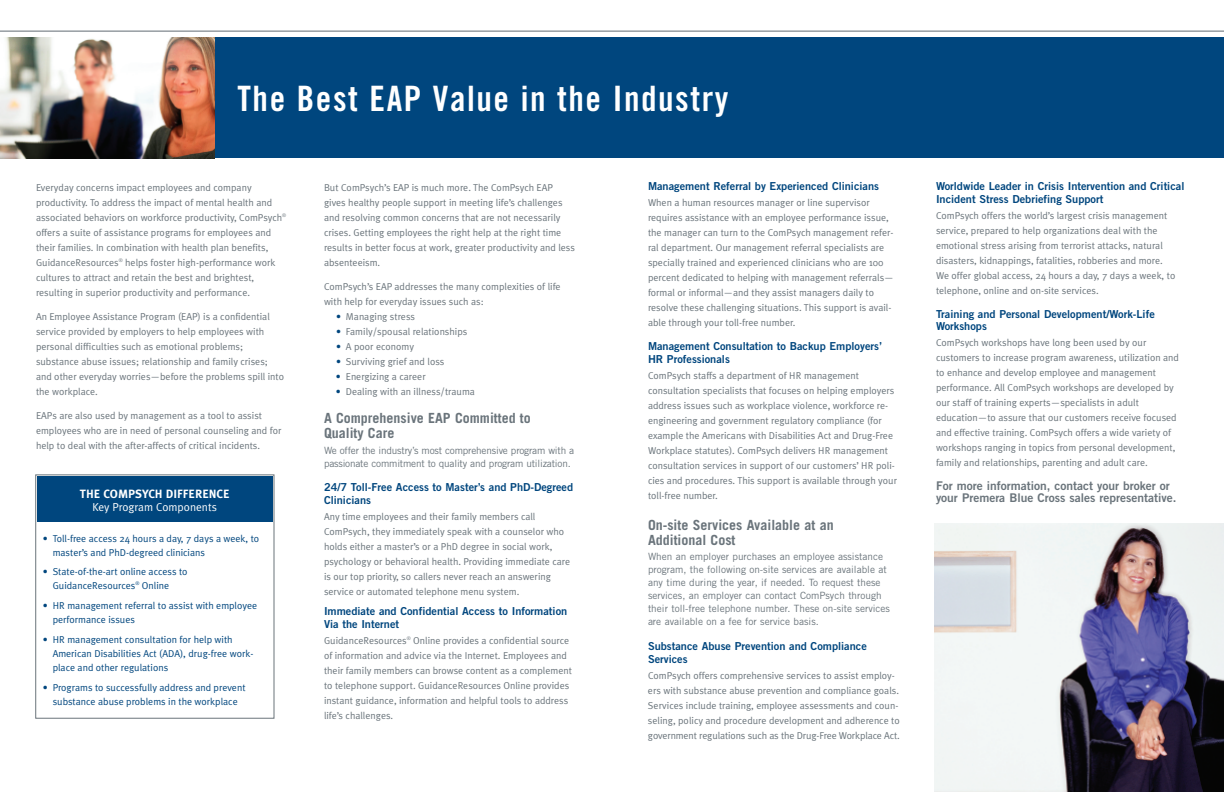
<style>
.page{position:relative;width:1224px;height:792px;background:#fff}
.page>*{position:absolute;margin:0;border:0;box-sizing:border-box;transform-origin:0 0}
.t1{font:35px "Trade Gothic LT Std Bd Cn 20";letter-spacing:.045em;color:#fff}
.t2{font:700 14px/15px "Trade Gothic LT Std";color:#6a747b}
.t3{font:12px/12px "Trade Gothic LT Std Bd 2";color:#6a747b}
.t4{font:700 12px "Meta Plus";color:#fff}
.t5{font:11.5px "Meta Plus Normal";color:#fff}
.t6{font:11px/12.5px "Trade Gothic LT Std Bd 2";color:#00467e}
.t7{font:10px/15px "Meta Plus Normal";color:#6a747b}
.t8{font:10px/14px "Meta Plus Normal";color:#00467e}
.t9{font:10px/13px "Trade Gothic LT Std";color:#6a747b}
.t10{font:10px/13px "Trade Gothic LT Std";letter-spacing:-.02em;color:#6a747b}
.s1{color:#00467e}
</style>
<div class="page">
<div style="left:2px;top:37px;width:1222px;height:121px;background:#00467e"></div>
<hr style="left:0;top:30px;width:1224px;height:2px;background:#959ca1">
<img style="left:0;top:37px;width:215px;height:121px">
<div style="left:35px;top:474px;width:239px;height:245px;border:1px solid #6a747b"></div>
<div style="left:37px;top:477px;width:236px;height:45px;background:#00467e"></div>
<img style="left:934px;top:523px;width:290px;height:269px">
<h1 class="t1" style="left:237px;top:86px;width:493px">The Best EAP Value in the Industry</h1>
<p class="t7" style="left:36px;top:180px;width:252px">Everyday concerns impact employees and company productivity. To address the impact of mental health and associated behaviors on workforce productivity, ComPsych<sup>® </sup>offers a suite of assistance programs for employees and their families. In combination with health plan benefits, GuidanceResources<sup>®</sup> helps foster high-performance work cultures to attract and retain the best and brightest, resulting in superior productivity and performance.</p>
<p class="t7" style="left:36px;top:309px;width:250px">An Employee Assistance Program (EAP) is a confidential service provided by employers to help employees with personal difficulties such as emotional problems; substance abuse issues; relationship and family crises; and other everyday worries—before the problems spill into the workplace.</p>
<p class="t7" style="left:36px;top:408px;width:247px">EAPs are also used by management as a tool to assist employees who are in need of personal counseling and for help to deal with the after-affects of critical incidents.</p>
<p class="t4" style="left:80px;top:487px;width:151px">THE COMPSYCH DIFFERENCE</p>
<p class="t5" style="left:93px;top:500px;width:126px">Key Program Components</p>
<p class="t8" style="left:53px;top:531px;width:208px;text-indent:-10px">• Toll-free access 24 hours a day, 7 days a week, to master’s and PhD-degreed clinicians</p>
<p class="t8" style="left:53px;top:565px;width:137px;text-indent:-10px">• State-of-the-art online access to<br>GuidanceResources<sup>®</sup> Online</p>
<p class="t8" style="left:53px;top:599px;width:206px;text-indent:-10px">• HR management referral to assist with employee performance issues</p>
<p class="t8" style="left:53px;top:632px;width:202px;text-indent:-10px">• HR management consultation for help with<br>American Disabilities Act (ADA), drug-free work&shy;place and other regulations</p>
<p class="t8" style="left:43px;top:680px;width:204px;text-align:center">• Programs to successfully address and prevent substance abuse problems in the workplace</p>
<p class="t7" style="left:324px;top:180px;width:253px">But ComPsych’s EAP is much more. The ComPsych EAP gives healthy people support in meeting life’s challenges and resolving common concerns that are not necessarily crises. Getting employees the right help at the right time results in better focus at work, greater productivity and less absenteeism.</p>
<p class="t7" style="left:324px;top:279px;width:238px">ComPsych’s EAP addresses the many complexities of life with help for everyday issues such as:</p>
<p class="t7" style="left:336px;top:309px;width:81px"><span class="s1">•</span> Managing stress</p>
<p class="t7" style="left:336px;top:324px;width:133px"><span class="s1">•</span> Family/spousal relationships</p>
<p class="t7" style="left:336px;top:339px;width:80px"><span class="s1">•</span> A poor economy</p>
<p class="t7" style="left:336px;top:354px;width:110px"><span class="s1">•</span> Surviving grief and loss</p>
<p class="t7" style="left:336px;top:369px;width:91px"><span class="s1">•</span> Energizing a career</p>
<p class="t7" style="left:336px;top:384px;width:140px"><span class="s1">•</span> Dealing with an illness/trauma</p>
<h2 class="t2" style="left:324px;top:411px;width:208px">A Comprehensive EAP Committed to<br>Quality Care</h2>
<p class="t10" style="left:324px;top:445px;width:252px">We offer the industry’s most comprehensive program with a passionate commitment to quality and program utilization.</p>
<p class="t6" style="left:324px;top:482px;width:251px">24/7 Toll-Free Access to Master’s and PhD-Degreed<br>Clinicians</p>
<p class="t7" style="left:324px;top:509px;width:248px">Any time employees and their family members call ComPsych, they immediately speak with a counselor who holds either a master’s or a PhD degree in social work, psychology or behavioral health. Providing immediate care is our top priority, so callers never reach an answering service or automated telephone menu system.</p>
<p class="t6" style="left:324px;top:606px;width:245px">Immediate and Confidential Access to Information<br>Via the Internet</p>
<p class="t7" style="left:324px;top:633px;width:249px">GuidanceResources<sup>®</sup> Online provides a confidential source of information and advice via the Internet. Employees and their family members can browse content as a complement to telephone support. GuidanceResources Online provides instant guidance, information and helpful tools to address life’s challenges.</p>
<p class="t6" style="left:648px;top:181px;width:233px">Management Referral by Experienced Clinicians</p>
<p class="t7" style="left:648px;top:195px;width:247px">When a human resources manager or line supervisor requires assistance with an employee performance issue, the manager can turn to the ComPsych management refer&shy;ral department. Our management referral specialists are specially trained and experienced clinicians who are 100 percent dedicated to helping with management referrals— formal or informal—and they assist managers daily to resolve these challenging situations. This support is avail&shy;able through your toll-free number.</p>
<p class="t6" style="left:648px;top:341px;width:236px">Management Consultation to Backup Employers’<br>HR Professionals</p>
<p class="t7" style="left:648px;top:368px;width:251px">ComPsych staffs a department of HR management consultation specialists that focuses on helping employers address issues such as workplace violence, workforce re&shy;engineering and government regulatory compliance (for example the Americans with Disabilities Act and Drug-Free Workplace statutes). ComPsych delivers HR management consultation services in support of our customers’ HR poli&shy;cies and procedures. This support is available through your toll-free number.</p>
<h2 class="t2" style="left:648px;top:518px;width:187px">On-site Services Available at an<br>Additional Cost</h2>
<p class="t9" style="left:648px;top:551px;width:244px">When an employer purchases an employee assistance program, the following on-site services are available at any time during the year, if needed. To request these services, an employer can contact ComPsych through their toll-free telephone number. These on-site services are available on a fee for service basis.</p>
<p class="t6" style="left:648px;top:641px;width:220px">Substance Abuse Prevention and Compliance<br>Services</p>
<p class="t7" style="left:648px;top:668px;width:253px">ComPsych offers comprehensive services to assist employ&shy;ers with substance abuse prevention and compliance goals.<br>Services include training, employee assessments and coun&shy;seling, policy and procedure development and adherence to government regulations such as the Drug-Free Workplace Act.</p>
<p class="t6" style="left:936px;top:181px;width:250px">Worldwide Leader in Crisis Intervention and Critical<br>Incident Stress Debriefing Support</p>
<p class="t7" style="left:936px;top:208px;width:241px">ComPsych offers the world’s largest crisis management service, prepared to help organizations deal with the emotional stress arising from terrorist attacks, natural disasters, kidnappings, fatalities, robberies and more.<br>We offer global access, 24 hours a day, 7 days a week, to telephone, online and on-site services.</p>
<p class="t6" style="left:936px;top:308px;width:220px">Training and Personal Development/Work-Life<br>Workshops</p>
<p class="t7" style="left:936px;top:335px;width:245px">ComPsych workshops have long been used by our customers to increase program awareness, utilization and to enhance and develop employee and management performance. All ComPsych workshops are developed by our staff of training experts—specialists in adult education—to assure that our customers receive focused and effective training. ComPsych offers a wide variety of workshops ranging in topics from personal development, family and relationships, parenting and adult care.</p>
<p class="t3" style="left:936px;top:480px;width:242px">For more information, contact your broker or your Premera Blue Cross sales representative.</p>
</div>
